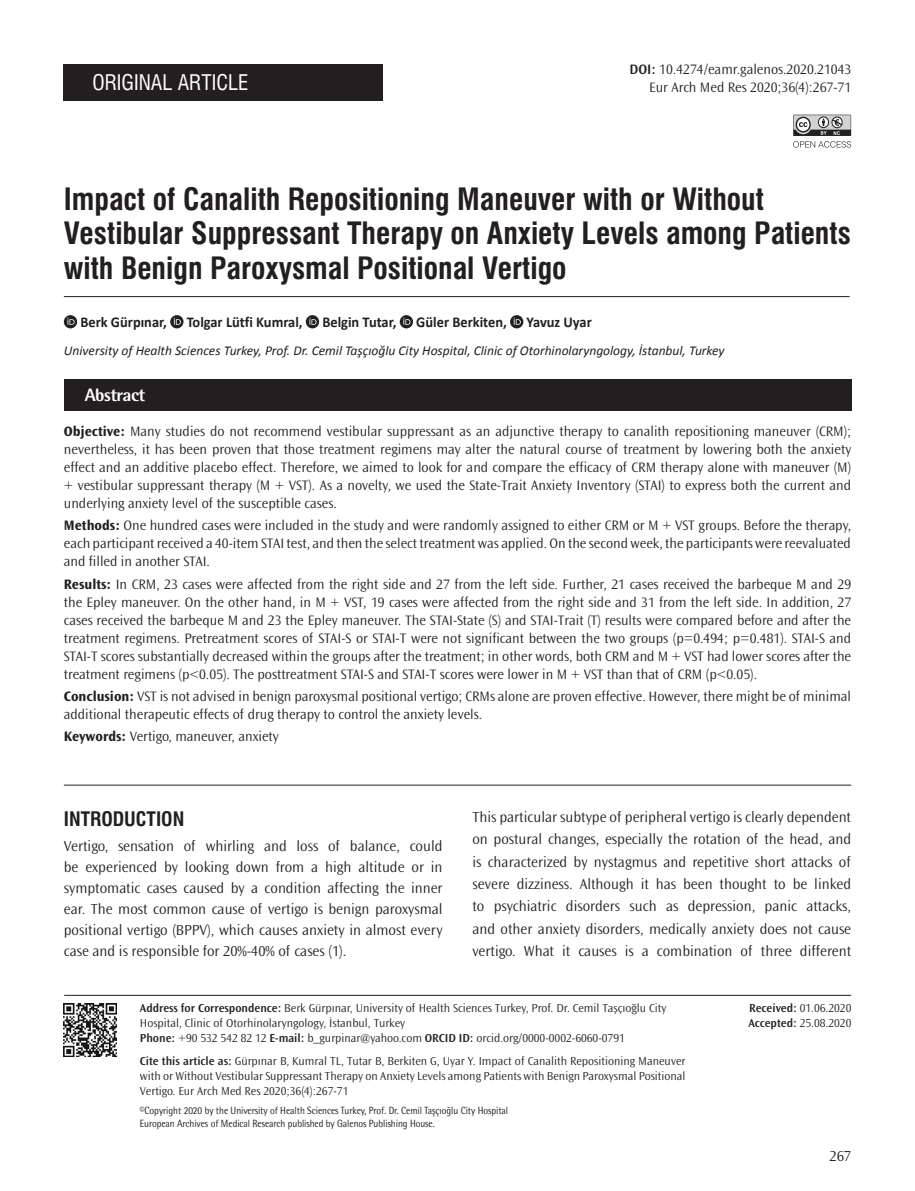
<style>
.page{position:relative;width:915px;height:1191px;background:#fff}
.page>*{position:absolute;margin:0;border:0;box-sizing:border-box;transform-origin:0 0}
.BASLIK{font:30px/34.5px "Swiss Condensed Bold Tr";color:#231f20}
.BASLIK-2{font:21px "Swiss Condensed Tr";color:#fff}
.ARA_BASLIK{font:19.5px "Swiss Condensed Bold Tr";color:#231f20}
.t1{font:800 18px "Rotis Semi Sans Std";letter-spacing:-.025em;color:#fff}
.YAZI{font:300 15px/22.4px "Ocean Sans Std";color:#231f20;text-align:justify}
.YAZARLAR{font:700 15px "Calibri";color:#231f20;scale:.96 1}
.OZET{font:300 14.25px/18px "Ocean Sans Std";color:#231f20;text-align:justify}
.SAYFA_NO{font:300 14.25px "Ocean Sans Std";color:#231f20}
.KURUM{font:italic 13.5px "Calibri";color:#231f20}
.YAZI-2{font:300 12px "Ocean Sans Std";color:#231f20}
.CİTE_AS{font:300 12px/15px "Ocean Sans Std";color:#231f20;text-align:justify}
.t2{font:10.5px "Rotis Semi Sans Std";letter-spacing:-.005em;color:#231f20;scale:.9 1}
.s1{font-weight:600}
.s2{font-weight:700}
</style>
<div class="page">
<div style="left:64px;top:379px;width:786px;height:31px;background:#231f20"></div>
<svg style="left:64px;top:315px;width:13px;height:13px"></svg>
<svg style="left:67px;top:317px;width:8px;height:8px"></svg>
<svg style="left:170px;top:315px;width:13px;height:13px"></svg>
<svg style="left:174px;top:317px;width:7px;height:8px"></svg>
<svg style="left:306px;top:315px;width:13px;height:13px"></svg>
<svg style="left:309px;top:317px;width:7px;height:8px"></svg>
<svg style="left:399px;top:315px;width:14px;height:13px"></svg>
<svg style="left:403px;top:317px;width:7px;height:8px"></svg>
<svg style="left:510px;top:315px;width:13px;height:13px"></svg>
<svg style="left:513px;top:317px;width:7px;height:8px"></svg>
<hr style="left:64px;top:296px;width:785px;height:1px;background:#231f20">
<div style="left:63px;top:64px;width:319px;height:37px;background:#231f20"></div>
<hr style="left:64px;top:995px;width:786px;height:1px;background:#231f20">
<hr style="left:64px;top:784px;width:786px;height:1px;background:#231f20">
<svg style="left:793px;top:115px;width:57px;height:33px"></svg>
<img style="left:63px;top:1003px;width:54px;height:54px">
<p class="BASLIK-2" style="left:92px;top:70px;width:158px">ORIGINAL ARTICLE</p>
<p class="OZET" style="left:629px;top:61px;width:223px"><span class="s1">DOI:</span> 10.4274/eamr.galenos.2020.21043</p>
<p class="SAYFA_NO" style="left:649px;top:80px;width:203px">Eur Arch Med Res 2020;36(4):267-71</p>
<p class="BASLIK" style="left:64px;top:182px;width:788px">Impact of Canalith Repositioning Maneuver with or Without<br>Vestibular Suppressant Therapy on Anxiety Levels among Patients with Benign Paroxysmal Positional Vertigo</p>
<p class="YAZARLAR" style="left:80px;top:313px;width:92px">Berk Gürpınar,</p>
<p class="YAZARLAR" style="left:187px;top:313px;width:122px">Tolgar Lütfi Kumral,</p>
<p class="YAZARLAR" style="left:322px;top:313px;width:79px">Belgin Tutar,</p>
<p class="YAZARLAR" style="left:416px;top:313px;width:96px">Güler Berkiten,</p>
<p class="YAZARLAR" style="left:526px;top:313px;width:69px">Yavuz Uyar</p>
<p class="KURUM" style="left:64px;top:342px;width:662px">University of Health Sciences Turkey, Prof. Dr. Cemil Taşçıoğlu City Hospital, Clinic of Otorhinolaryngology, İstanbul, Turkey</p>
<p class="t1" style="left:85px;top:383px;width:62px">Abstract</p>
<p class="OZET" style="left:64px;top:422px;width:788px"><span class="s2">Objective:</span> Many studies do not recommend vestibular suppressant as an adjunctive therapy to canalith repositioning maneuver (CRM); nevertheless, it has been proven that those treatment regimens may alter the natural course of treatment by lowering both the anxiety effect and an additive placebo effect. Therefore, we aimed to look for and compare the efficacy of CRM therapy alone with maneuver (M) + vestibular suppressant therapy (M + VST). As a novelty, we used the State-Trait Anxiety Inventory (STAI) to express both the current and underlying anxiety level of the susceptible cases.</p>
<p class="OZET" style="left:64px;top:517px;width:788px"><span class="s2">Methods:</span> One hundred cases were included in the study and were randomly assigned to either CRM or M + VST groups. Before the therapy, each participant received a 40-item STAI test, and then the select treatment was applied. On the second week, the participants were reevaluated and filled in another STAI.</p>
<p class="OZET" style="left:64px;top:575px;width:788px"><span class="s2">Results:</span> In CRM, 23 cases were affected from the right side and 27 from the left side. Further, 21 cases received the barbeque M and 29 the Epley maneuver. On the other hand, in M + VST, 19 cases were affected from the right side and 31 from the left side. In addition, 27 cases received the barbeque M and 23 the Epley maneuver. The STAI-State (S) and STAI-Trait (T) results were compared before and after the treatment regimens. Pretreatment scores of STAI-S or STAI-T were not significant between the two groups (p=0.494; p=0.481). STAI-S and STAI-T scores substantially decreased within the groups after the treatment; in other words, both CRM and M + VST had lower scores after the treatment regimens (p&lt;0.05). The posttreatment STAI-S and STAI-T scores were lower in M + VST than that of CRM (p&lt;0.05).</p>
<p class="OZET" style="left:64px;top:687px;width:788px"><span class="s2">Conclusion:</span> VST is not advised in benign paroxysmal positional vertigo; CRMs alone are proven effective. However, there might be of minimal additional therapeutic effects of drug therapy to control the anxiety levels.</p>
<p class="OZET" style="left:64px;top:727px;width:216px"><span class="s2">Keywords:</span> Vertigo, maneuver, anxiety</p>
<p class="ARA_BASLIK" style="left:64px;top:807px;width:122px">INTRODUCTION</p>
<p class="YAZI" style="left:64px;top:835px;width:380px;line-height:21px">Vertigo, sensation of whirling and loss of balance, could be experienced by looking down from a high altitude or in symptomatic cases caused by a condition affecting the inner ear. The most common cause of vertigo is benign paroxysmal positional vertigo (BPPV), which causes anxiety in almost every case and is responsible for 20%-40% of cases (1).</p>
<p class="YAZI" style="left:472px;top:806px;width:380px">This particular subtype of peripheral vertigo is clearly dependent on postural changes, especially the rotation of the head, and is characterized by nystagmus and repetitive short attacks of severe dizziness. Although it has been thought to be linked to psychiatric disorders such as depression, panic attacks, and other anxiety disorders, medically anxiety does not cause vertigo. What it causes is a combination of three different</p>
<p class="YAZI-2" style="left:140px;top:1001px;width:527px"><span class="s1">Address for Correspondence:</span> Berk Gürpınar, University of Health Sciences Turkey, Prof. Dr. Cemil Taşçıoğlu City</p>
<p class="YAZI-2" style="left:140px;top:1016px;width:267px">Hospital, Clinic of Otorhinolaryngology, İstanbul, Turkey</p>
<p class="YAZI-2" style="left:140px;top:1031px;width:486px"><span class="s1">Phone:</span> +90 532 542 82 12 <span class="s1">E-mail:</span> b_gurpinar@yahoo.com <span class="s1">ORCID ID:</span> orcid.org/0000-0002-6060-0791</p>
<p class="CİTE_AS" style="left:140px;top:1053px;width:547px"><span class="s1">Cite this article as:</span> Gürpınar B, Kumral TL, Tutar B, Berkiten G, Uyar Y. Impact of Canalith Repositioning Maneuver with or Without Vestibular Suppressant Therapy on Anxiety Levels among Patients with Benign Paroxysmal Positional Vertigo. Eur Arch Med Res 2020;36(4):267-71</p>
<p class="t2" style="left:140px;top:1104px;width:410px">©Copyright 2020 by the University of Health Sciences Turkey, Prof. Dr. Cemil Taşçıoğlu City Hospital</p>
<p class="t2" style="left:140px;top:1117px;width:329px">European Archives of Medical Research published by Galenos Publishing House.</p>
<p class="YAZI-2" style="left:749px;top:1001px;width:104px"><span class="s1">Received:</span> 01.06.2020</p>
<p class="YAZI-2" style="left:748px;top:1016px;width:105px"><span class="s1">Accepted:</span> 25.08.2020</p>
<p class="YAZI" style="left:829px;top:1145px;width:23px">267</p>
</div>
